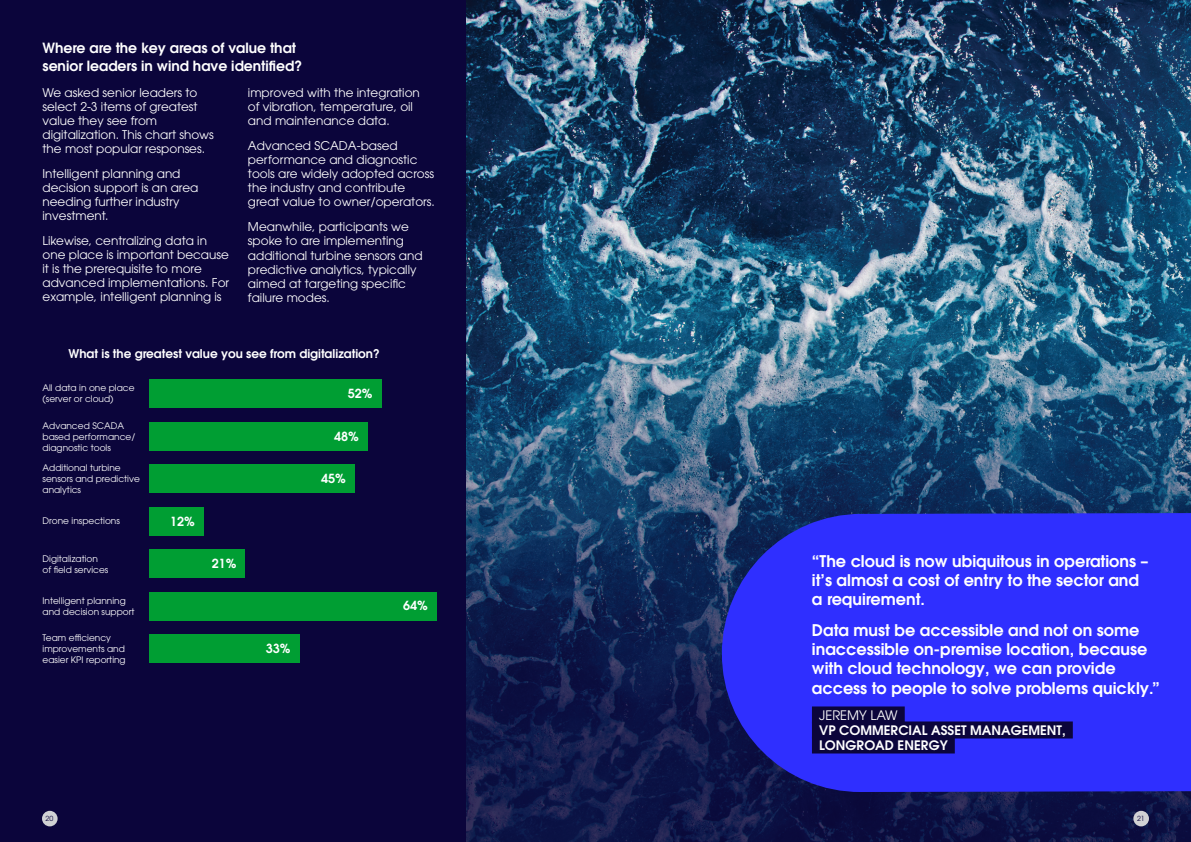
<style>
.page{position:relative;width:1191px;height:842px;background:#fff}
.page>*{position:absolute;margin:0;border:0;box-sizing:border-box;transform-origin:0 0}
.t1{font:600 16px/19.2px "ITC Avant Garde Std";color:#fff}
.t2{font:600 14px/18px "ITC Avant Garde Std";color:#fff}
.t3{font:600 13px/15px "ITC Avant Garde Std";color:#fff}
.t4{font:13px "ITC Avant Garde Std";color:#fff}
.t5{font:600 12.5px "ITC Avant Garde Std";color:#fff}
.t6{font:12px/14px "ITC Avant Garde Std";color:#fff}
.t7{font:600 12px "ITC Avant Garde Std";color:#fff}
.t8{font:9px/11px "ITC Avant Garde Std";color:#fff}
.t9{font:7px "ITC Avant Garde Std";color:#0b053b}
</style>
<div class="page">
<div style="left:0;top:0;width:466px;height:842px;background:#0b053b"></div>
<img style="left:466px;top:0;width:725px;height:842px">
<svg style="left:721px;top:513px;width:470px;height:279px;background:#2c2ef0"></svg>
<div style="left:812px;top:706px;width:92px;height:17px;background:#0b053b"></div>
<div style="left:812px;top:721px;width:260px;height:17px;background:#0b053b"></div>
<div style="left:812px;top:736px;width:142px;height:17px;background:#0b053b"></div>
<div style="left:149px;top:379px;width:233px;height:29px;background:#009e33"></div>
<div style="left:149px;top:422px;width:219px;height:28px;background:#009e33"></div>
<div style="left:149px;top:464px;width:205px;height:29px;background:#009e33"></div>
<div style="left:149px;top:507px;width:55px;height:28px;background:#009e33"></div>
<div style="left:149px;top:549px;width:96px;height:29px;background:#009e33"></div>
<div style="left:149px;top:592px;width:287px;height:28px;background:#009e33"></div>
<div style="left:149px;top:634px;width:151px;height:29px;background:#009e33"></div>
<div style="left:42px;top:811px;width:16px;height:15px;background:#d1d2d4;border-radius:50%"></div>
<div style="left:1133px;top:811px;width:16px;height:15px;background:#d1d2d4;border-radius:50%"></div>
<p class="t2" style="left:43px;top:38px;width:261px">Where are the key areas of value that senior leaders in wind have identified?</p>
<p class="t6" style="left:43px;top:85px;width:173px">We asked senior leaders to select 2-3 items of greatest value they see from digitalization. This chart shows the most popular responses.</p>
<p class="t6" style="left:43px;top:167px;width:157px">Intelligent planning and decision support is an area needing further industry investment.</p>
<p class="t6" style="left:43px;top:234px;width:188px">Likewise, centralizing data in one place is important because it is the prerequisite to more advanced implementations. For example, intelligent planning is</p>
<p class="t6" style="left:248px;top:85px;width:173px">improved with the integration of vibration, temperature, oil and maintenance data.</p>
<p class="t6" style="left:248px;top:139px;width:188px">Advanced SCADA-based performance and diagnostic tools are widely adopted across the industry and contribute great value to owner/operators.</p>
<p class="t6" style="left:248px;top:220px;width:176px">Meanwhile, participants we spoke to are implementing additional turbine sensors and predictive analytics, typically aimed at targeting specific failure modes.</p>
<p class="t7" style="left:69px;top:345px;width:313px">What is the greatest value you see from digitalization?</p>
<p class="t5" style="left:348px;top:385px;width:26px">52%</p>
<p class="t5" style="left:334px;top:428px;width:26px">48%</p>
<p class="t5" style="left:321px;top:470px;width:26px">45%</p>
<p class="t5" style="left:170px;top:513px;width:26px">12%</p>
<p class="t5" style="left:212px;top:555px;width:26px">21%</p>
<p class="t8" style="left:43px;top:382px;width:94px">All data in one place (server or cloud)</p>
<p class="t8" style="left:43px;top:420px;width:94px">Advanced SCADA based performance/ diagnostic tools</p>
<p class="t8" style="left:43px;top:462px;width:99px">Additional turbine sensors and predictive analytics</p>
<p class="t8" style="left:43px;top:515px;width:79px">Drone inspections</p>
<p class="t8" style="left:43px;top:553px;width:67px">Digitalization of field services</p>
<p class="t8" style="left:43px;top:595px;width:93px">Intelligent planning and decision support</p>
<p class="t8" style="left:43px;top:632px;width:85px">Team efficiency improvements and easier KPI reporting</p>
<p class="t5" style="left:266px;top:640px;width:26px">33%</p>
<p class="t5" style="left:403px;top:598px;width:26px">64%</p>
<h1 class="t1" style="left:812px;top:551px;width:338px">“The cloud is now ubiquitous in operations – it’s almost a cost of entry to the sector and a requirement.</h1>
<h1 class="t1" style="left:812px;top:620px;width:349px">Data must be accessible and not on some inaccessible on-premise location, because with cloud technology, we can provide access to people to solve problems quickly.”</h1>
<p class="t4" style="left:819px;top:707px;width:80px">JEREMY LAW</p>
<p class="t3" style="left:819px;top:722px;width:248px">VP COMMERCIAL ASSET MANAGEMENT,<br>LONGROAD ENERGY</p>
<p class="t9" style="left:46px;top:814px;width:9px">20</p>
<p class="t9" style="left:1137px;top:814px;width:9px">21</p>
</div>
